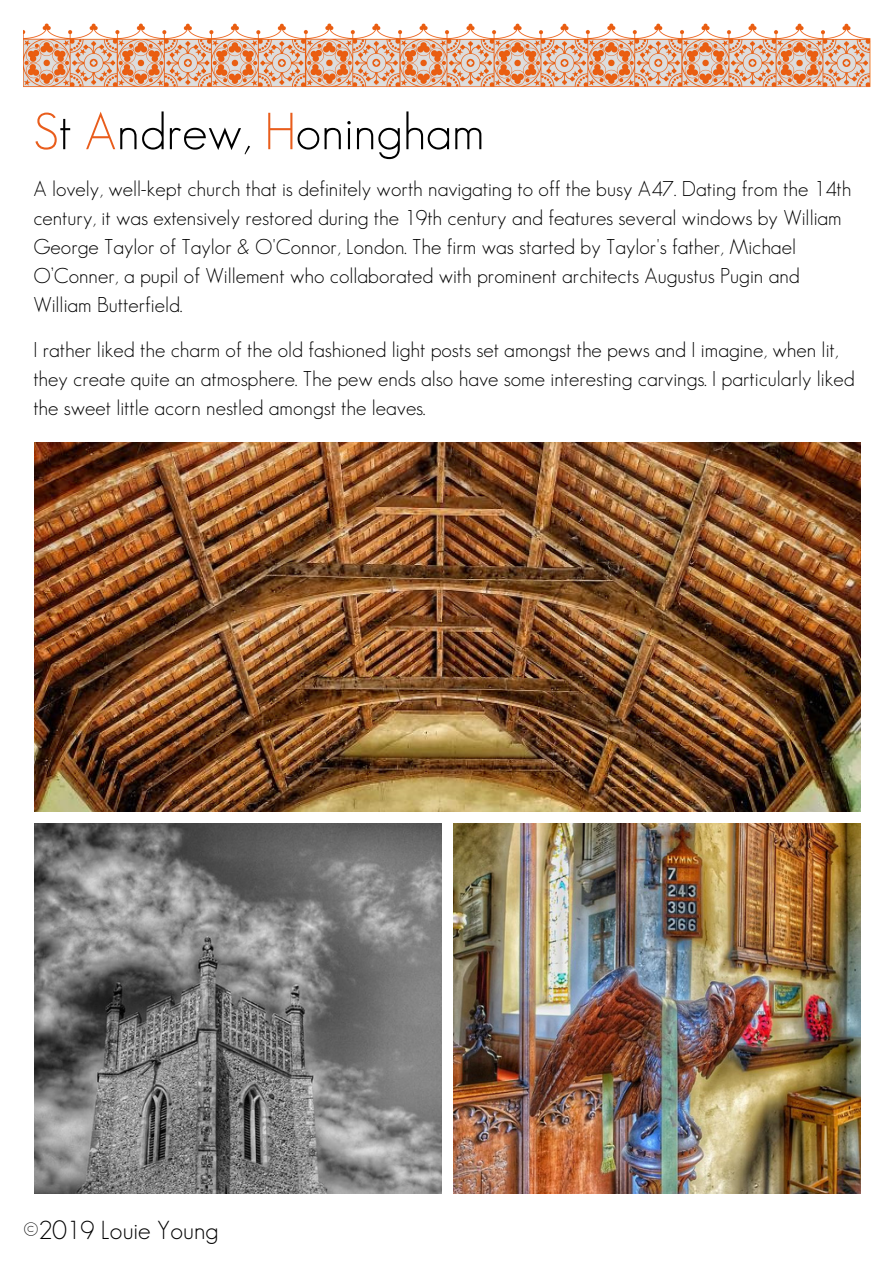
<style>
.page{position:relative;width:894px;height:1264px;background:#fff}
.page>*{position:absolute;margin:0;border:0;box-sizing:border-box;transform-origin:0 0}
.t1{font:300 51px "Geosans";color:#000}
.t2{font:300 25.5px "Geosans";color:#000}
.t3{font:300 21px/29px "Geosans";color:#000}
.s1{color:#e95d1c}
</style>
<div class="page">
<img style="left:34px;top:442px;width:826px;height:369px">
<img style="left:34px;top:823px;width:407px;height:370px">
<img style="left:453px;top:823px;width:407px;height:370px">
<img style="left:24px;top:23px;width:846px;height:64px">
<h1 class="t1" style="left:33px;top:103px;width:453px"><span class="s1">S</span>t <span class="s1">A</span>ndrew, <span class="s1">H</span>oningham</h1>
<p class="t3" style="left:33px;top:174px;width:819px">A lovely, well-kept church that is definitely worth navigating to off the busy A47. Dating from the 14th century, it was extensively restored during the 19th century and features several windows by William George Taylor of Taylor &amp; O'Connor, London. The firm was started by Taylor's father, Michael O’Conner, a pupil of Willement who collaborated with prominent architects Augustus Pugin and William Butterfield.</p>
<p class="t3" style="left:33px;top:335px;width:822px">I rather liked the charm of the old fashioned light posts set amongst the pews and I imagine, when lit, they create quite an atmosphere. The pew ends also have some interesting carvings. I particularly liked the sweet little acorn nestled amongst the leaves.</p>
<h2 class="t2" style="left:23px;top:1215px;width:196px">©2019 Louie Young</h2>
</div>
